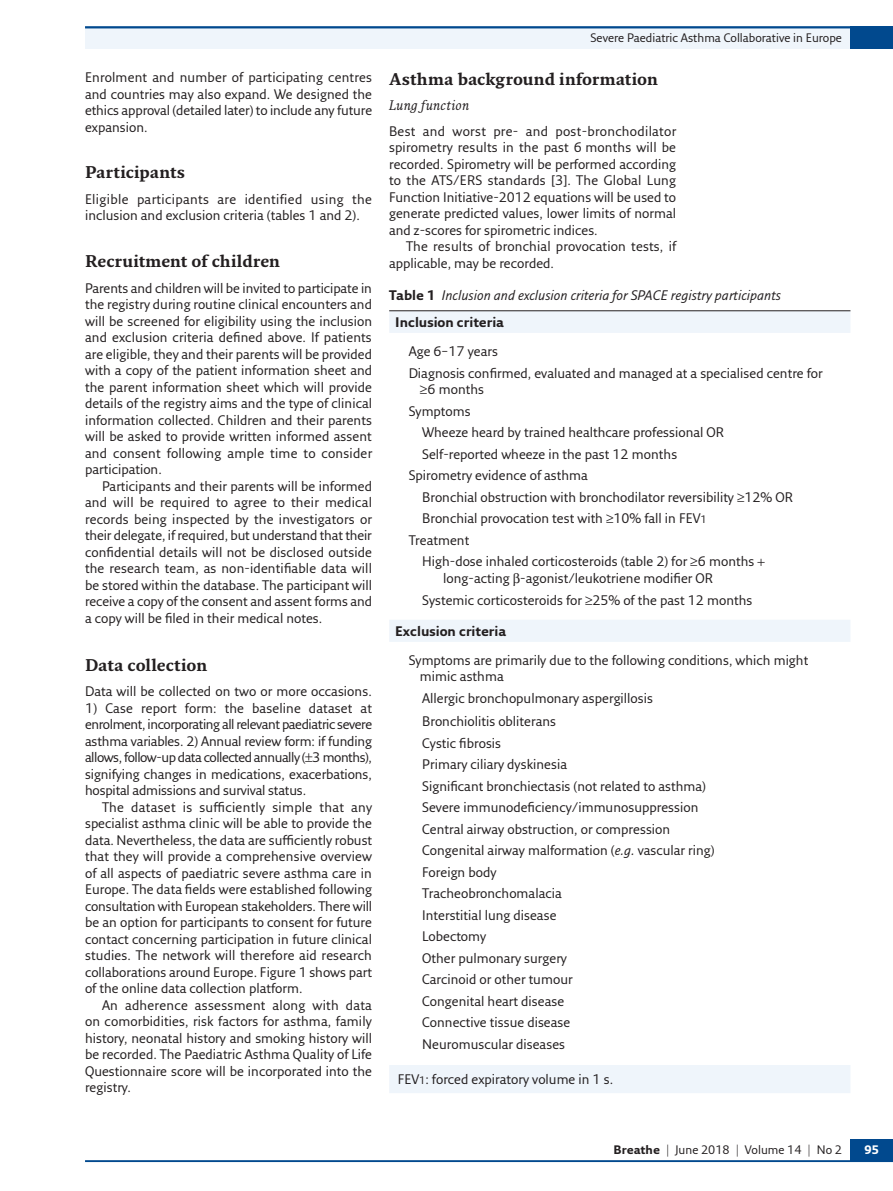
<style>
.page{position:relative;width:893px;height:1191px;background:#fff}
.page>*{position:absolute;margin:0;border:0;box-sizing:border-box;transform-origin:0 0}
.t1{font:700 16.5px "Fresco Std";color:#231f20}
.t2{font:13.5px/16.5px "Fresco Sans Pro";color:#231f20;text-align:justify}
.t3{font:13.5px/16.5px "Fresco Sans Pro";letter-spacing:.025em;color:#231f20}
.t4{font:italic 13.5px/26.7px "Fresco Sans Pro";color:#231f20}
.t5{font:700 13.5px "Fresco Sans Pro";color:#231f20}
.t6{font:italic 13.5px "Fresco Std";letter-spacing:.01em;color:#231f20}
.t7{font:12px "Fresco Sans Pro";color:#231f20}
.t8{font:700 12px "Fresco Sans Pro";color:#fff}
.s1{font-weight:700;font-style:normal}
.s2{font-size:10.5px}
.s3{font-style:italic}
.s4{font-weight:700}
</style>
<div class="page">
<div style="left:85px;top:26px;width:808px;height:23px;background:#eff5fb"></div>
<hr style="left:85px;top:1160px;width:808px;height:2px;background:#01498e">
<div style="left:850px;top:1138px;width:43px;height:23px;background:#01498e"></div>
<hr style="left:85px;top:26px;width:808px;height:2px;background:#01498e">
<div style="left:850px;top:26px;width:43px;height:23px;background:#01498e"></div>
<svg style="left:389px;top:311px;width:461px;height:782px"></svg>
<hr style="left:389px;top:310px;width:461px;height:1px;background:#231f20">
<svg style="left:758px;top:559px;width:7px;height:7px"></svg>
<svg style="left:514px;top:572px;width:6px;height:14px"></svg>
<p class="t2" style="left:85px;top:69px;width:289px">Enrolment and number of participating centres and countries may also expand. We designed the ethics approval (detailed later) to include any future expansion.</p>
<p class="t1" style="left:85px;top:162px;width:102px">Participants</p>
<p class="t3" style="left:85px;top:191px;width:288px">Eligible participants are identified using the inclusion and exclusion criteria (tables 1 and 2).</p>
<p class="t1" style="left:85px;top:251px;width:196px">Recruitment of children</p>
<p class="t2" style="left:85px;top:279px;width:289px">Parents and children will be invited to participate in the registry during routine clinical encounters and will be screened for eligibility using the inclusion and exclusion criteria defined above. If patients are eligible, they and their parents will be provided with a copy of the patient information sheet and the parent information sheet which will provide details of the registry aims and the type of clinical information collected. Children and their parents will be asked to provide written informed assent and consent following ample time to consider participation.</p>
<p class="t2" style="left:85px;top:477px;width:289px;text-indent:17px">Participants and their parents will be informed and will be required to agree to their medical records being inspected by the investigators or their delegate, if required, but understand that their confidential details will not be disclosed outside the research team, as non-identifiable data will be stored within the database. The participant will receive a copy of the consent and assent forms and a copy will be filed in their medical notes.</p>
<p class="t1" style="left:85px;top:654px;width:124px">Data collection</p>
<p class="t2" style="left:85px;top:683px;width:288px">Data will be collected on two or more occasions.</p>
<p class="t2" style="left:85px;top:699px;width:289px">1) Case report form: the baseline dataset at enrolment, incorporating all relevant paediatric severe asthma variables. 2) Annual review form: if funding allows, follow-up data collected annually ( 3 months), signifying changes in medications, exacerbations, hospital admissions and survival status.</p>
<p class="t2" style="left:85px;top:798px;width:289px;text-indent:17px">The dataset is sufficiently simple that any specialist asthma clinic will be able to provide the data. Nevertheless, the data are sufficiently robust that they will provide a comprehensive overview of all aspects of paediatric severe asthma care in Europe. The data fields were established following consultation with European stakeholders. There will be an option for participants to consent for future contact concerning participation in future clinical studies. The network will therefore aid research collaborations around Europe. Figure 1 shows part of the online data collection platform.</p>
<p class="t2" style="left:85px;top:996px;width:289px;text-indent:17px">An adherence assessment along with data on comorbidities, risk factors for asthma, family history, neonatal history and smoking history will be recorded. The Paediatric Asthma Quality of Life Questionnaire score will be incorporated into the registry.</p>
<p class="t7" style="left:590px;top:30px;width:253px">Severe Paediatric Asthma Collaborative in Europe</p>
<p class="t1" style="left:389px;top:68px;width:270px">Asthma background information</p>
<p class="t6" style="left:389px;top:97px;width:82px">Lung function</p>
<p class="t2" style="left:389px;top:122px;width:289px">Best and worst pre- and post-bronchodilator spirometry results in the past 6 months will be recorded. Spirometry will be performed according to the ATS/ERS standards [3]. The Global Lung Function Initiative-2012 equations will be used to generate predicted values, lower limits of normal and z-scores for spirometric indices.</p>
<p class="t2" style="left:389px;top:238px;width:289px;text-indent:17px">The results of bronchial provocation tests, if applicable, may be recorded.</p>
<p class="t4" style="left:395px;top:282px;width:387px;text-indent:-6px"><span class="s1">Table 1</span> Inclusion and exclusion criteria for SPACE registry participants<br><span class="s1">Inclusion criteria</span></p>
<p class="t2" style="left:409px;top:340px;width:416px;line-height:21.9px">Age 6–17 years<br>Diagnosis confirmed, evaluated and managed at a specialised centre for</p>
<p class="t2" style="left:420px;top:381px;width:66px">≥6 months</p>
<p class="t2" style="left:409px;top:402px;width:64px">Symptoms</p>
<p class="t2" style="left:422px;top:424px;width:304px">Wheeze heard by trained healthcare professional OR</p>
<p class="t2" style="left:422px;top:445px;width:257px">Self-reported wheeze in the past 12 months</p>
<p class="t2" style="left:409px;top:467px;width:181px">Spirometry evidence of asthma</p>
<p class="t2" style="left:422px;top:488px;width:372px">Bronchial obstruction with bronchodilator reversibility ≥12% OR</p>
<p class="t2" style="left:422px;top:510px;width:286px">Bronchial provocation test with ≥10% fall in FEV<span class="s2">1</span></p>
<p class="t2" style="left:409px;top:531px;width:62px">Treatment</p>
<p class="t2" style="left:422px;top:553px;width:334px">High-dose inhaled corticosteroids (table 2) for ≥6 months</p>
<p class="t2" style="left:422px;top:567px;width:332px;line-height:21.9px;text-indent:21px">long-acting -agonist/leukotriene modifier OR<br>Systemic corticosteroids for ≥25% of the past 12 months</p>
<p class="t5" style="left:395px;top:622px;width:112px">Exclusion criteria</p>
<p class="t2" style="left:420px;top:651px;width:390px;text-indent:-11px">Symptoms are primarily due to the following conditions, which might mimic asthma</p>
<p class="t2" style="left:422px;top:686px;width:232px;line-height:22.8px">Allergic bronchopulmonary aspergillosis<br>Bronchiolitis obliterans</p>
<p class="t2" style="left:422px;top:731px;width:294px;line-height:21.6px;text-align:left">Cystic fibrosis<br>Primary ciliary dyskinesia<br>Significant bronchiectasis (not related to asthma)<br>Severe immunodeficiency/immunosuppression<br>Central airway obstruction, or compression<br>Congenital airway malformation (<span class="s3">e.g.</span> vascular ring)<br>Foreign body<br>Tracheobronchomalacia<br>Interstitial lung disease<br>Lobectomy<br>Other pulmonary surgery<br>Carcinoid or other tumour<br>Congenital heart disease<br>Connective tissue disease<br>Neuromuscular diseases</p>
<p class="t2" style="left:398px;top:1070px;width:217px">FEV<span class="s2">1</span>: forced expiratory volume in 1 s.</p>
<p class="t7" style="left:614px;top:1142px;width:230px"><span class="s4">Breathe</span> | June 2018 | Volume 14 | No 2</p>
<p class="t8" style="left:864px;top:1142px;width:16px">95</p>
</div>
